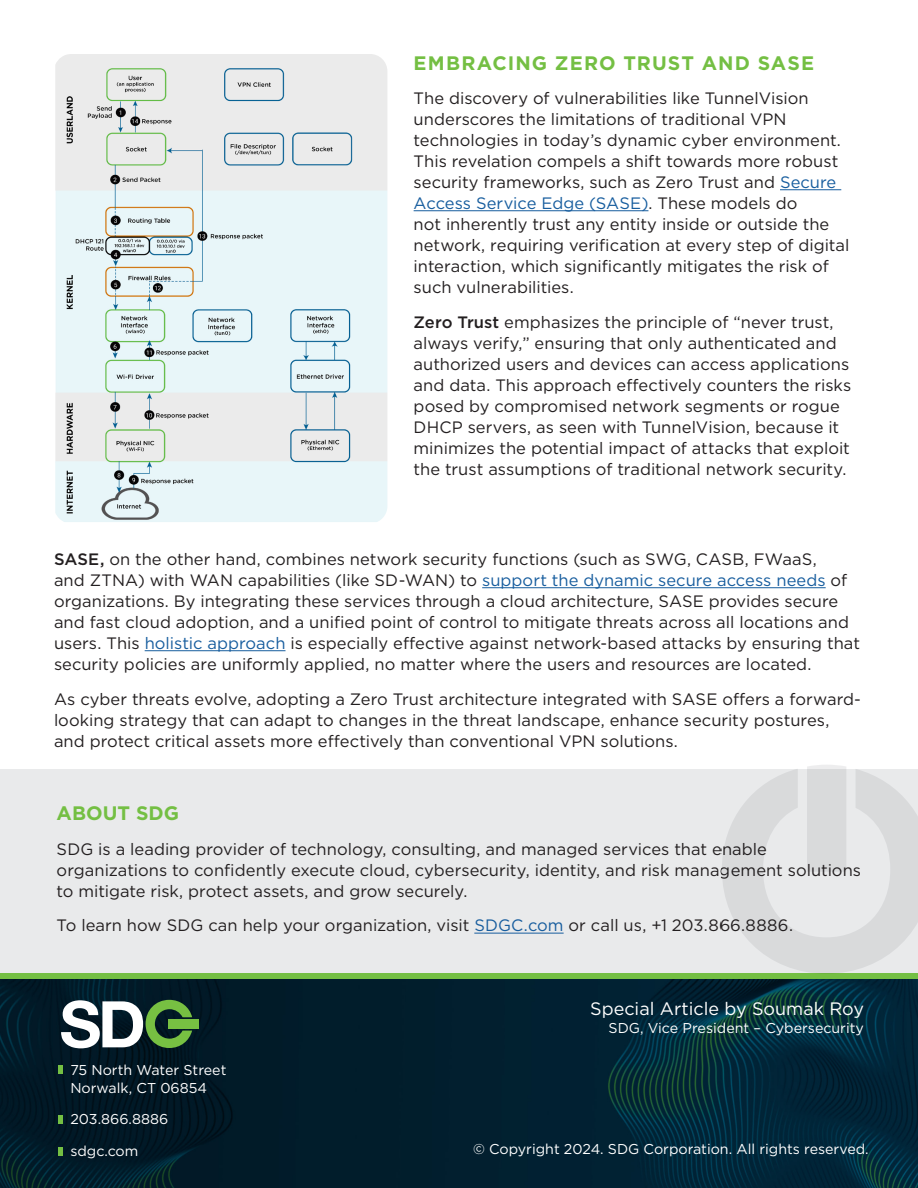
<style>
.page{position:relative;width:918px;height:1188px;background:#fff}
.page>*{position:absolute;margin:0;border:0;box-sizing:border-box;transform-origin:0 0}
.Body1{font:700 19.5px "Gotham";letter-spacing:.05em;color:#74bf43}
.Body1-2{font:700 19.5px "Gotham";color:#74bf43}
.Body1-3{font:18px "Gotham";color:#fff}
.Body1-4{font:16.5px/21px "Gotham";color:#231f20}
.Body1-5{font:14.25px "Gotham";color:#fff}
.s1{color:#175d9e}
.s2{font-weight:500}
</style>
<div class="page">
<img style="left:0;top:978px;width:918px;height:210px">
<div style="left:0;top:973px;width:918px;height:5px;background:#74bf43"></div>
<svg style="left:59px;top:1065px;width:4px;height:9px"></svg>
<svg style="left:59px;top:1115px;width:4px;height:9px"></svg>
<svg style="left:59px;top:1147px;width:4px;height:9px"></svg>
<svg style="left:61px;top:1000px;width:131px;height:48px"></svg>
<div style="left:169px;top:1019px;width:30px;height:9px;background:#77c042"></div>
<div style="left:0;top:769px;width:918px;height:200px;background:#e9eaeb"></div>
<hr style="left:474px;top:933px;width:90px;height:1px;background:#175d9e">
<svg style="left:722px;top:765px;width:196px;height:208px"></svg>
<img style="left:55px;top:54px;width:332px;height:468px">
<hr style="left:780px;top:189px;width:61px;height:1px;background:#175d9e">
<hr style="left:414px;top:210px;width:234px;height:1px;background:#175d9e">
<hr style="left:482px;top:587px;width:344px;height:1px;background:#175d9e">
<hr style="left:145px;top:650px;width:141px;height:1px;background:#175d9e">
<p class="Body1" style="left:414px;top:50px;width:402px">EMBRACING ZERO TRUST AND SASE</p>
<p class="Body1-4" style="left:414px;top:87px;width:437px">The discovery of vulnerabilities like TunnelVision underscores the limitations of traditional VPN technologies in today’s dynamic cyber environment.<br>This revelation compels a shift towards more robust security frameworks, such as Zero Trust and <span class="s1">Secure Access Service Edge (SASE)</span>. These models do<br>not inherently trust any entity inside or outside the network, requiring verification at every step of digital interaction, which significantly mitigates the risk of such vulnerabilities.</p>
<p class="Body1-4" style="left:414px;top:311px;width:439px"><span class="s2">Zero Trust</span> emphasizes the principle of “never trust, always verify,” ensuring that only authenticated and authorized users and devices can access applications and data. This approach effectively counters the risks posed by compromised network segments or rogue DHCP servers, as seen with TunnelVision, because it minimizes the potential impact of attacks that exploit the trust assumptions of traditional network security.</p>
<p class="Body1-4" style="left:54px;top:548px;width:808px"><span class="s2">SASE,</span> on the other hand, combines network security functions (such as SWG, CASB, FWaaS,<br>and ZTNA) with WAN capabilities (like SD-WAN) to <span class="s1">support the dynamic secure access needs</span> of organizations. By integrating these services through a cloud architecture, SASE provides secure and fast cloud adoption, and a unified point of control to mitigate threats across all locations and users. This <span class="s1">holistic approach</span> is especially effective against network-based attacks by ensuring that security policies are uniformly applied, no matter where the users and resources are located.</p>
<p class="Body1-4" style="left:54px;top:688px;width:809px">As cyber threats evolve, adopting a Zero Trust architecture integrated with SASE offers a forward&shy;looking strategy that can adapt to changes in the threat landscape, enhance security postures, and protect critical assets more effectively than conventional VPN solutions.</p>
<p class="Body1-2" style="left:57px;top:801px;width:124px">ABOUT SDG</p>
<p class="Body1-4" style="left:57px;top:838px;width:806px">SDG is a leading provider of technology, consulting, and managed services that enable organizations to confidently execute cloud, cybersecurity, identity, and risk management solutions to mitigate risk, protect assets, and grow securely.</p>
<p class="Body1-4" style="left:57px;top:915px;width:738px">To learn how SDG can help your organization, visit <span class="s1">SDGC.com</span> or call us, +1 203.866.8886.</p>
<p class="Body1-3" style="left:590px;top:997px;width:275px">Special Article by Soumak Roy</p>
<p class="Body1-5" style="left:609px;top:1019px;width:257px">SDG, Vice President – Cybersecurity</p>
<p class="Body1-5" style="left:70px;top:1061px;width:158px">75 North Water Street</p>
<p class="Body1-5" style="left:70px;top:1079px;width:138px">Norwalk, CT 06854</p>
<p class="Body1-5" style="left:70px;top:1110px;width:99px">203.866.8886</p>
<p class="Body1-5" style="left:70px;top:1142px;width:69px">sdgc.com</p>
<p class="Body1-5" style="left:473px;top:1140px;width:397px">© Copyright 2024. SDG Corporation. All rights reserved.</p>
</div>
